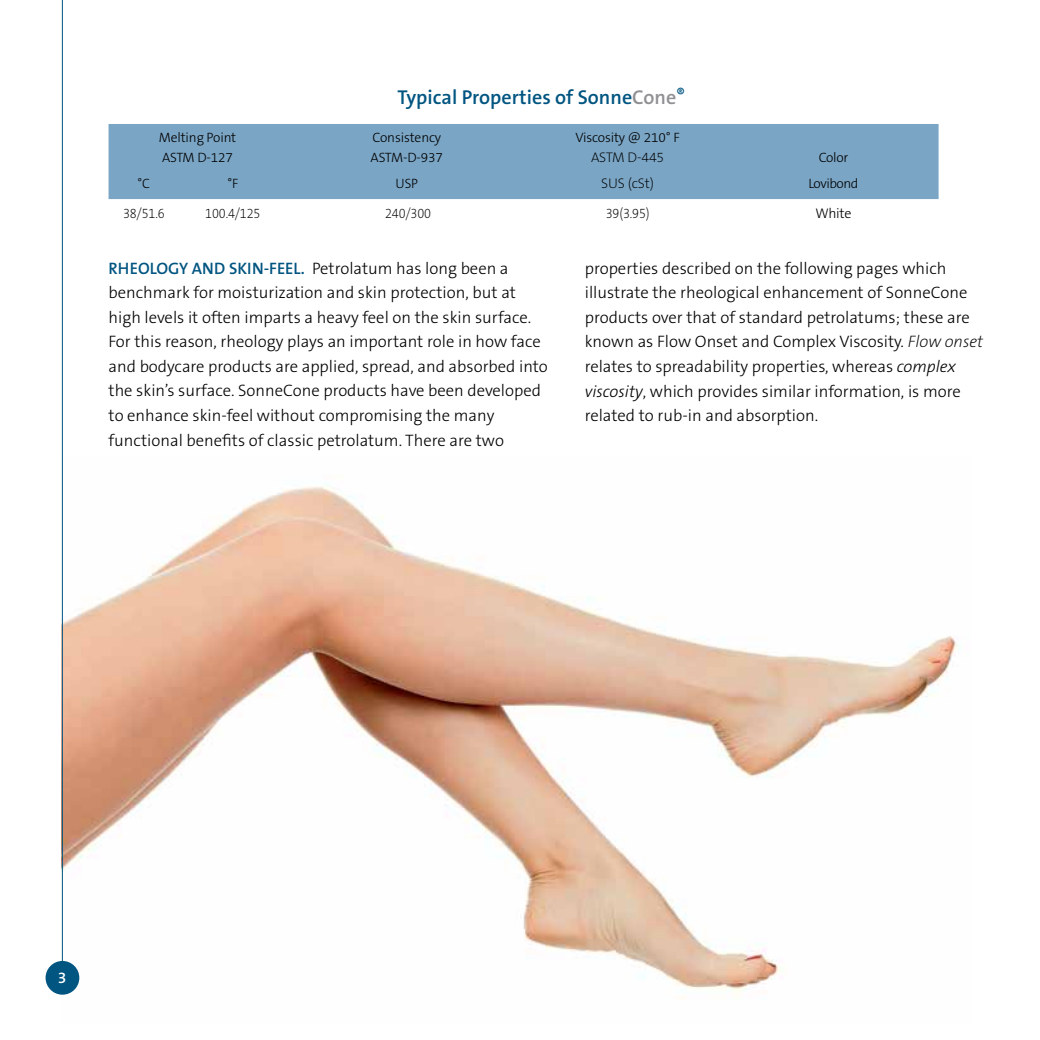
<style>
.page{position:relative;width:1040px;height:1040px;background:#fff}
.page>*{position:absolute;margin:0;border:0;box-sizing:border-box;transform-origin:0 0}
.t1{font:600 20.12px "The Sans B6";color:#005581}
.t2{font:300 16.62px/24.5px "The Sans B3";color:#000}
.t3{font:600 15.75px "The Sans B6";color:#fff}
.t4{font:200 14px "The Sans B2";letter-spacing:-.01em;color:#000;scale:.9 1}
.t5{font:200 14px "The Sans B2";letter-spacing:-.01em;color:#000}
.t6{font:300 14px "The Sans B3";letter-spacing:-.02em;color:#000}
.t7{font:300 13.65px/19.2px "The Sans B3";letter-spacing:-.01em;color:#000}
.t8{font:300 13.65px "The Sans B3";letter-spacing:-.03em;color:#000}
.s1{color:#919195}
.s2{font-family:"The Sans B6";font-weight:600;color:#005581}
.s3{font-family:"The Sans B2";font-weight:200;font-style:italic}
.s4{font-style:italic}
</style>
<div class="page">
<img style="left:62px;top:486px;width:896px;height:513px">
<div style="left:108px;top:124px;width:830px;height:75px;background:#7aa5c5"></div>
<svg style="left:108px;top:199px;width:830px;height:1px"></svg>
<div style="left:46px;top:960px;width:33px;height:34px;background:#005581;border-radius:50%"></div>
<hr style="left:62px;top:0;width:1px;height:969px;background:#005581">
<p class="t1" style="left:397px;top:86px;width:289px">Typical Properties of Sonne<span class="s1">Cone</span><sup>®</sup></p>
<p class="t7" style="left:159px;top:128px;width:79px">Melting Point<br>ASTM D-127</p>
<p class="t7" style="left:370px;top:128px;width:74px">Consistency<br>ASTM-D-937</p>
<p class="t7" style="left:575px;top:128px;width:106px">Viscosity @ 210° F</p>
<p class="t5" style="left:591px;top:149px;width:75px">ASTM D-445</p>
<p class="t7" style="left:818px;top:148px;width:31px">Color</p>
<p class="t7" style="left:138px;top:174px;width:14px">°C</p>
<p class="t7" style="left:227px;top:174px;width:12px">°F</p>
<p class="t7" style="left:395px;top:174px;width:24px">USP</p>
<p class="t5" style="left:601px;top:176px;width:54px">SUS (cSt)</p>
<p class="t8" style="left:808px;top:176px;width:52px">Lovibond</p>
<p class="t4" style="left:123px;top:206px;width:48px">38/51.6</p>
<p class="t4" style="left:205px;top:206px;width:63px">100.4/125</p>
<p class="t4" style="left:385px;top:206px;width:53px">240/300</p>
<p class="t4" style="left:605px;top:206px;width:50px">39(3.95)</p>
<p class="t6" style="left:815px;top:206px;width:38px">White</p>
<p class="t2" style="left:108px;top:256px;width:441px"><span class="s2">RHEOLOGY AND SKIN-FEEL.</span> Petrolatum has long been a benchmark for moisturization and skin protection, but at high levels it often imparts a heavy feel on the skin surface.<br>For this reason, rheology plays an important role in how face and bodycare products are applied, spread, and absorbed into the skin’s surface. SonneCone products have been developed to enhance skin-feel without compromising the many functional benefits of classic petrolatum. There are two</p>
<p class="t2" style="left:585px;top:256px;width:400px">properties described on the following pages which illustrate the rheological enhancement of SonneCone products over that of standard petrolatums; these are known as Flow Onset and Complex Viscosity. <span class="s3">Flow onset </span>relates to spreadability properties, whereas <span class="s4">complex viscosity</span>, which provides similar information, is more related to rub-in and absorption.</p>
<p class="t3" style="left:58px;top:969px;width:10px">3</p>
</div>
